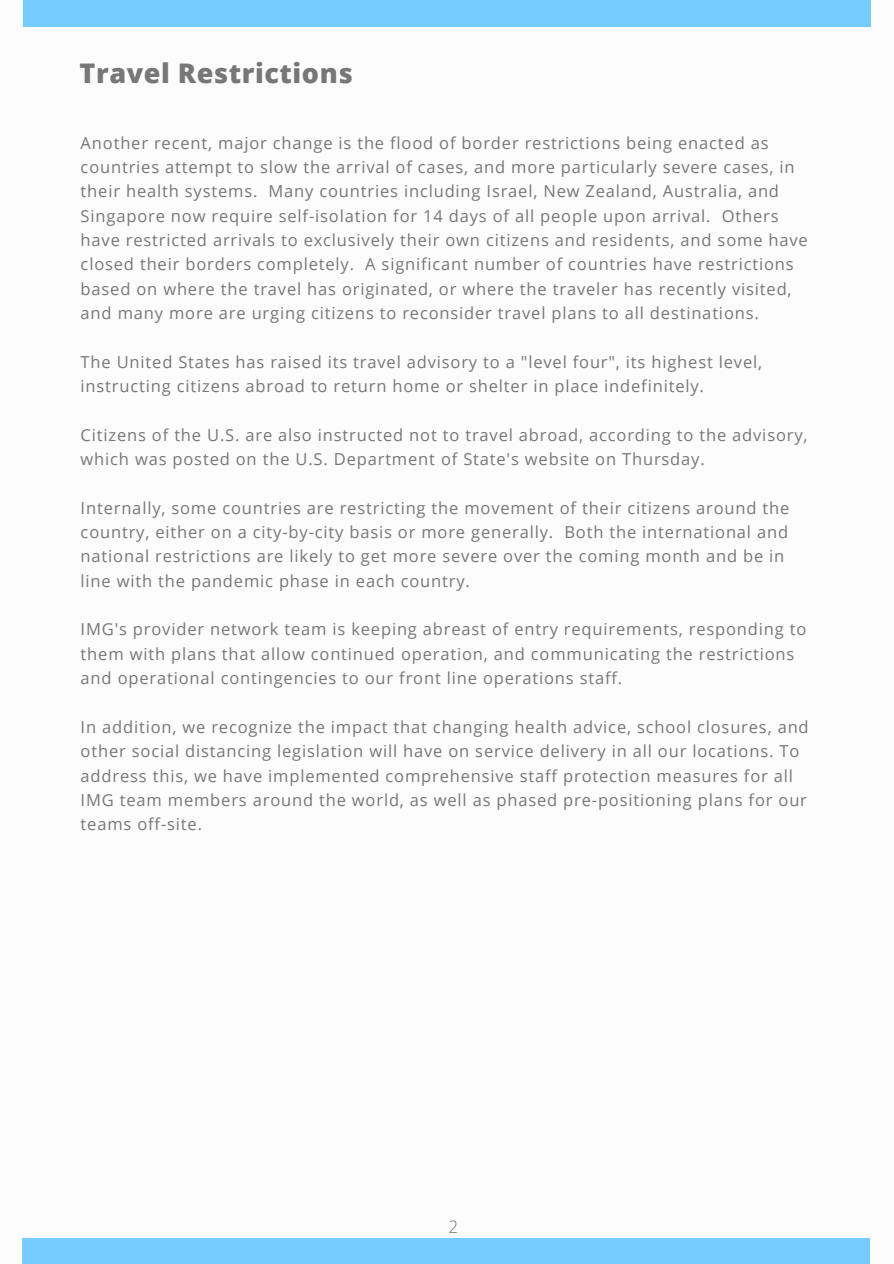
<style>
.page{position:relative;width:894px;height:1264px;background:#fff}
.page>*{position:absolute;margin:0;border:0;box-sizing:border-box;transform-origin:0 0}
.t1{font:800 27px "Open Sans";letter-spacing:.02em;color:#777}
.t2{font:300 17.1px "Open Sans";color:#777}
.t3{font:16.5px/24.3px "Open Sans";letter-spacing:.05em;color:#777}
</style>
<div class="page">
<div style="left:23px;top:0;width:847px;height:26px;background:#73cbfe"></div>
<div style="left:23px;top:1238px;width:846px;height:25px;background:#73cbfe"></div>
<h1 class="t1" style="left:80px;top:54px;width:274px">Travel Restrictions</h1>
<p class="t3" style="left:81px;top:130px;width:728px">Another recent, major change is the flood of border restrictions being enacted as countries attempt to slow the arrival of cases, and more particularly severe cases, in their health systems. Many countries including Israel, New Zealand, Australia, and Singapore now require self-isolation for 14 days of all people upon arrival. Others have restricted arrivals to exclusively their own citizens and residents, and some have closed their borders completely. A significant number of countries have restrictions based on where the travel has originated, or where the traveler has recently visited, and many more are urging citizens to reconsider travel plans to all destinations.</p>
<p class="t3" style="left:81px;top:349px;width:682px">The United States has raised its travel advisory to a "level four", its highest level, instructing citizens abroad to return home or shelter in place indefinitely.</p>
<p class="t3" style="left:81px;top:422px;width:728px">Citizens of the U.S. are also instructed not to travel abroad, according to the advisory, which was posted on the U.S. Department of State's website on Thursday.</p>
<p class="t3" style="left:81px;top:495px;width:710px">Internally, some countries are restricting the movement of their citizens around the country, either on a city-by-city basis or more generally. Both the international and national restrictions are likely to get more severe over the coming month and be in line with the pandemic phase in each country.</p>
<p class="t3" style="left:81px;top:617px;width:727px">IMG's provider network team is keeping abreast of entry requirements, responding to them with plans that allow continued operation, and communicating the restrictions and operational contingencies to our front line operations staff.</p>
<p class="t3" style="left:81px;top:714px;width:729px">In addition, we recognize the impact that changing health advice, school closures, and other social distancing legislation will have on service delivery in all our locations. To address this, we have implemented comprehensive staff protection measures for all IMG team members around the world, as well as phased pre-positioning plans for our teams off-site.</p>
<p class="t2" style="left:448px;top:1215px;width:11px">2</p>
</div>
